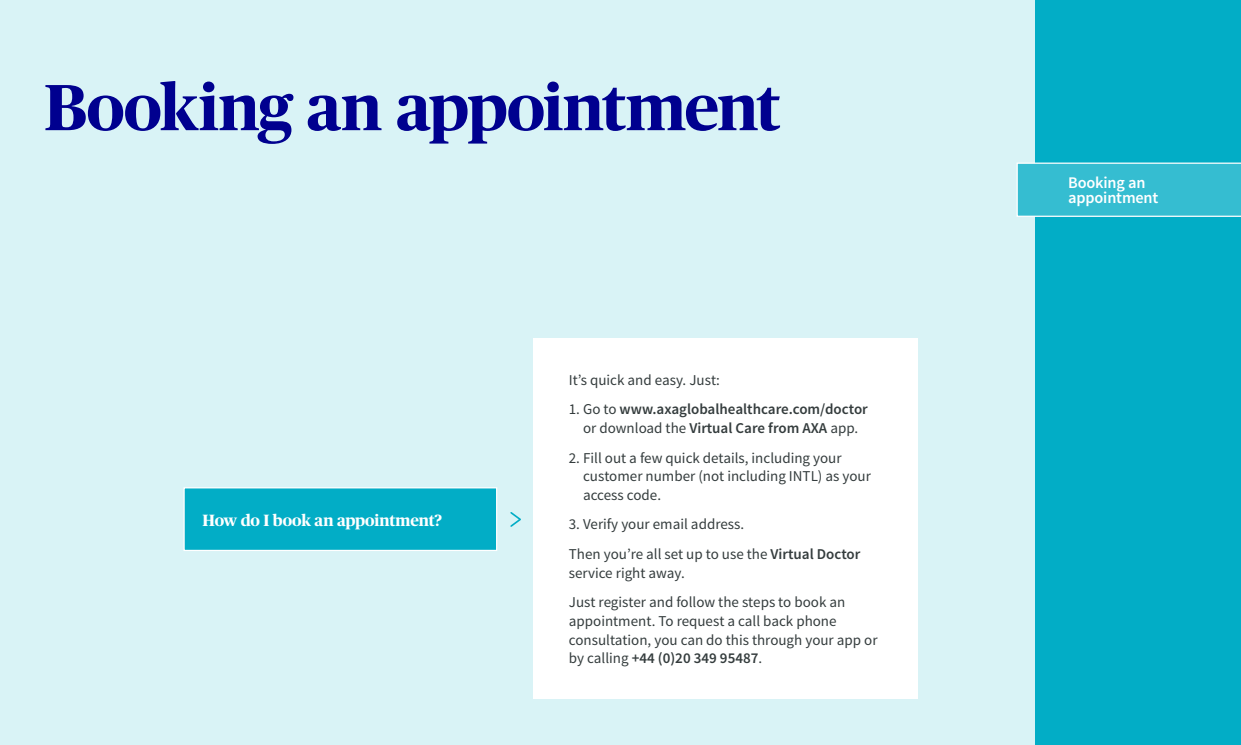
<style>
.page{position:relative;width:1241px;height:745px;background:#fff}
.page>*{position:absolute;margin:0;border:0;box-sizing:border-box;transform-origin:0 0}
.t1{font:700 65px "Publico Headline";letter-spacing:-.02em;color:#00008f}
.BOX_QUESTION{font:700 16.25px "Publico Headline";letter-spacing:-.015em;color:#fff}
.t2{font:600 16.25px/15px "Source Sans Pro";letter-spacing:-.01em;color:#fff}
.COPY{font:15px/18.8px "Source Sans Pro";color:#343c3d}
.COPY-2{font:600 15px/18.8px "Source Sans Pro";color:#343c3d;text-align:center}
.s1{font-weight:400}
.s2{font-weight:600}
</style>
<div class="page">
<div style="left:1035px;top:0;width:205px;height:744px;background:#02adc6"></div>
<div style="left:0;top:0;width:1035px;height:744px;background:#d9f3f6"></div>
<svg style="left:1016px;top:162px;width:224px;height:55px;background:#3fc0d3"></svg>
<div style="left:533px;top:338px;width:384px;height:360px;background:#fff"></div>
<div style="left:184px;top:487px;width:312px;height:63px;background:#02adc6"></div>
<div style="left:183px;top:487px;width:314px;height:63px;border:1px solid #fff"></div>
<svg style="left:510px;top:512px;width:11px;height:15px"></svg>
<h1 class="t1" style="left:44px;top:61px;width:737px">Booking an appointment</h1>
<p class="BOX_QUESTION" style="left:202px;top:508px;width:241px">How do I book an appointment?</p>
<p class="COPY" style="left:568px;top:370px;width:153px">It’s quick and easy. Just:</p>
<p class="COPY-2" style="left:568px;top:400px;width:300px"><span class="s1">1. Go to</span> www.axaglobalhealthcare.com/doctor <span class="s1">or download the</span> Virtual Care from AXA <span class="s1">app.</span></p>
<p class="COPY" style="left:583px;top:448px;width:289px;text-indent:-14px">2. Fill out a few quick details, including your customer number (not including INTL) as your access code.</p>
<p class="COPY" style="left:568px;top:515px;width:177px">3. Verify your email address.</p>
<p class="COPY" style="left:568px;top:544px;width:293px">Then you’re all set up to use the <span class="s2">Virtual Doctor </span>service right away.</p>
<p class="COPY" style="left:568px;top:592px;width:310px">Just register and follow the steps to book an appointment. To request a call back phone consultation, you can do this through your app or by calling <span class="s2">+44 (0)20 349 95487</span>.</p>
<p class="t2" style="left:1067px;top:176px;width:92px">Booking an appointment</p>
</div>
